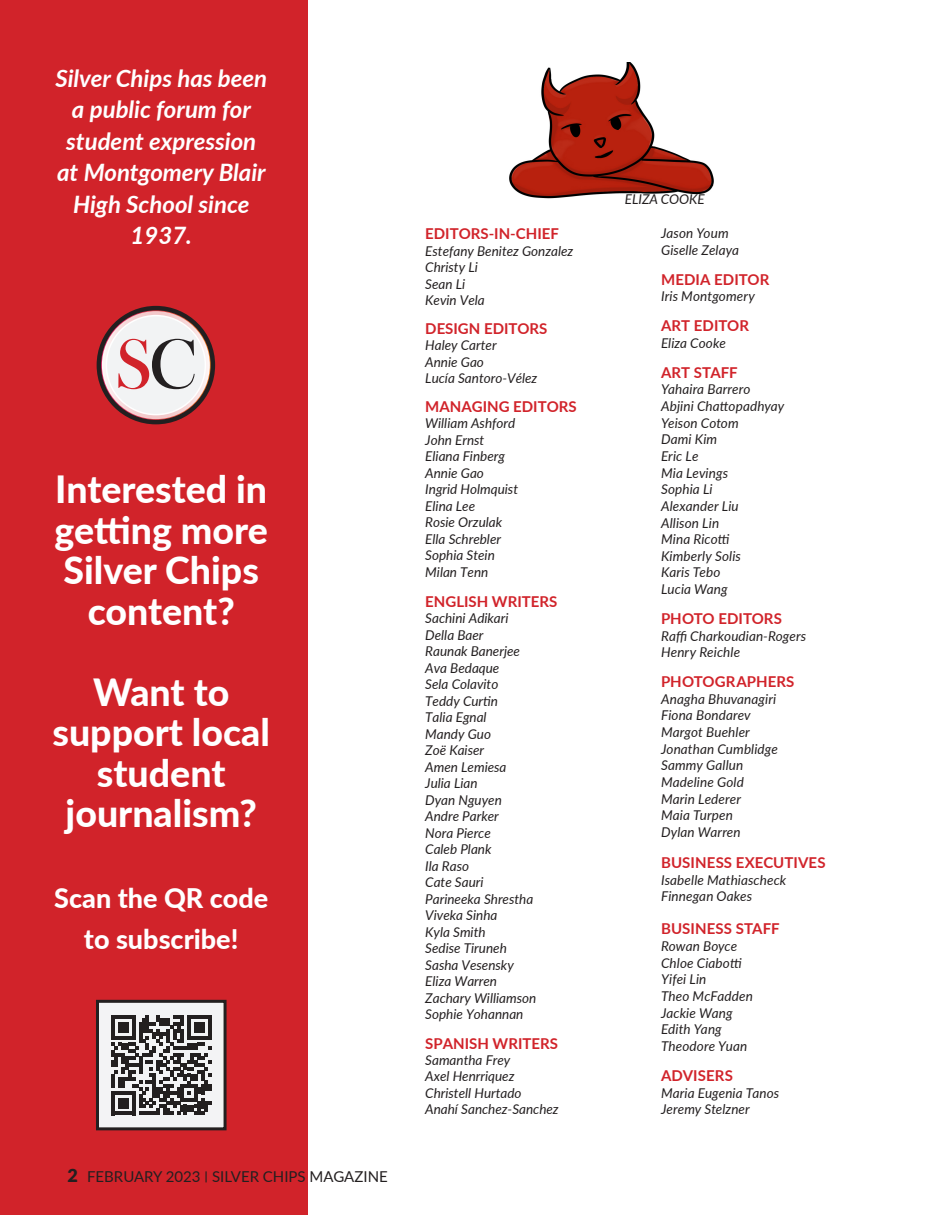
<style>
.page{position:relative;width:945px;height:1215px;background:#fff}
.page>*{position:absolute;margin:0;border:0;box-sizing:border-box;transform-origin:0 0}
.t1{font:72px "Bask Old Face";color:#d1232a}
.t2{font:800 37.5px "Lato";color:#fff}
.t3{font:800 27px "Lato";color:#fff}
.t4{font:italic 700 24px/31.5px "Lato";color:#fff;text-align:center}
.t5{font:700 15px "Lato";color:#d1232a}
.t6{font:15px "Lato";color:#231f20}
.t7{font:italic 13.5px "Lato";color:#231f20}
.s1{color:#231f20}
.s2{font-weight:900;font-size:18px}
</style>
<div class="page">
<div style="left:0;top:0;width:308px;height:1215px;background:#d1232a"></div>
<img style="left:509px;top:62px;width:204px;height:137px">
<svg style="left:100px;top:310px;width:111px;height:111px;background:#deb9ba"></svg>
<div style="left:106px;top:316px;width:99px;height:99px;background:#f2f3f4;border-radius:50%"></div>
<div style="left:106px;top:315px;width:100px;height:100px;border:2px solid #fff;border-radius:50%"></div>
<div style="left:97px;top:306px;width:118px;height:118px;border:4px solid #231f20;border-radius:50%"></div>
<div style="left:97px;top:1001px;width:128px;height:128px;background:#f3f3f5"></div>
<svg style="left:111px;top:1015px;width:100px;height:100px"></svg>
<div style="left:96px;top:1000px;width:131px;height:130px;border:3px solid #231f20"></div>
<p class="t4" style="left:55px;top:61px;width:213px">Silver Chips has been a public forum for student expression at Montgomery Blair<br>High School since<br>1937.</p>
<p class="t1" style="left:115px;top:325px;width:83px">S<span class="s1">C</span></p>
<p class="t2" style="left:55px;top:462px;width:213px">Interested in</p>
<p class="t2" style="left:55px;top:502px;width:215px">getting more</p>
<p class="t2" style="left:64px;top:543px;width:197px">Silver Chips</p>
<p class="t2" style="left:88px;top:583px;width:149px">content?</p>
<p class="t2" style="left:93px;top:664px;width:138px">Want to</p>
<p class="t2" style="left:52px;top:705px;width:219px">support local</p>
<p class="t2" style="left:97px;top:745px;width:130px">student</p>
<p class="t2" style="left:66px;top:786px;width:193px">journalism?</p>
<p class="t3" style="left:54px;top:878px;width:215px">Scan the QR code</p>
<p class="t3" style="left:84px;top:919px;width:156px">to subscribe!</p>
<p class="t6" style="left:68px;top:1166px;width:322px"><span class="s2">2</span> FEBRUARY 2023 SILVER CHIPS MAGAZINE</p>
<p class="t5" style="left:425px;top:223px;width:135px">EDITORS-IN-CHIEF</p>
<p class="t7" style="left:425px;top:241px;width:150px">Estefany Benitez Gonzalez</p>
<p class="t7" style="left:425px;top:258px;width:54px">Christy Li</p>
<p class="t7" style="left:425px;top:274px;width:42px">Sean Li</p>
<p class="t7" style="left:425px;top:291px;width:61px">Kevin Vela</p>
<p class="t5" style="left:425px;top:317px;width:124px">DESIGN EDITORS</p>
<p class="t7" style="left:425px;top:336px;width:73px">Haley Carter</p>
<p class="t7" style="left:425px;top:352px;width:60px">Annie Gao</p>
<p class="t7" style="left:425px;top:369px;width:114px">Lucía Santoro-Vélez</p>
<p class="t5" style="left:425px;top:395px;width:153px">MANAGING EDITORS</p>
<p class="t7" style="left:425px;top:414px;width:92px">William Ashford</p>
<p class="t7" style="left:425px;top:430px;width:61px">John Ernst</p>
<p class="t7" style="left:425px;top:447px;width:81px">Eliana Finberg</p>
<p class="t7" style="left:425px;top:463px;width:60px">Annie Gao</p>
<p class="t7" style="left:425px;top:480px;width:94px">Ingrid Holmquist</p>
<p class="t7" style="left:425px;top:496px;width:51px">Elina Lee</p>
<p class="t7" style="left:425px;top:513px;width:78px">Rosie Orzulak</p>
<p class="t7" style="left:425px;top:529px;width:77px">Ella Schrebler</p>
<p class="t7" style="left:425px;top:546px;width:71px">Sophia Stein</p>
<p class="t7" style="left:425px;top:562px;width:65px">Milan Tenn</p>
<p class="t5" style="left:425px;top:590px;width:134px">ENGLISH WRITERS</p>
<p class="t7" style="left:425px;top:608px;width:85px">Sachini Adikari</p>
<p class="t7" style="left:425px;top:625px;width:60px">Della Baer</p>
<p class="t7" style="left:425px;top:641px;width:96px">Raunak Banerjee</p>
<p class="t7" style="left:425px;top:658px;width:76px">Ava Bedaque</p>
<p class="t7" style="left:425px;top:674px;width:75px">Sela Colavito</p>
<p class="t7" style="left:425px;top:691px;width:74px">Teddy Curtin</p>
<p class="t7" style="left:425px;top:707px;width:63px">Talia Egnal</p>
<p class="t7" style="left:425px;top:724px;width:67px">Mandy Guo</p>
<p class="t7" style="left:425px;top:740px;width:60px">Zoë Kaiser</p>
<p class="t7" style="left:425px;top:757px;width:83px">Amen Lemiesa</p>
<p class="t7" style="left:425px;top:773px;width:54px">Julia Lian</p>
<p class="t7" style="left:425px;top:790px;width:78px">Dyan Nguyen</p>
<p class="t7" style="left:425px;top:806px;width:75px">Andre Parker</p>
<p class="t7" style="left:425px;top:823px;width:67px">Nora Pierce</p>
<p class="t7" style="left:425px;top:839px;width:68px">Caleb Plank</p>
<p class="t7" style="left:425px;top:856px;width:45px">Ila Raso</p>
<p class="t7" style="left:425px;top:872px;width:60px">Cate Sauri</p>
<p class="t7" style="left:425px;top:889px;width:110px">Parineeka Shrestha</p>
<p class="t7" style="left:425px;top:905px;width:74px">Viveka Sinha</p>
<p class="t7" style="left:425px;top:922px;width:62px">Kyla Smith</p>
<p class="t7" style="left:425px;top:938px;width:83px">Sedise Tiruneh</p>
<p class="t7" style="left:425px;top:955px;width:90px">Sasha Vesensky</p>
<p class="t7" style="left:425px;top:971px;width:73px">Eliza Warren</p>
<p class="t7" style="left:425px;top:988px;width:113px">Zachary Williamson</p>
<p class="t7" style="left:425px;top:1004px;width:100px">Sophie Yohannan</p>
<p class="t5" style="left:425px;top:1033px;width:134px">SPANISH WRITERS</p>
<p class="t7" style="left:425px;top:1051px;width:87px">Samantha Frey</p>
<p class="t7" style="left:425px;top:1067px;width:91px">Axel Henrriquez</p>
<p class="t7" style="left:425px;top:1083px;width:98px">Christell Hurtado</p>
<p class="t7" style="left:425px;top:1100px;width:135px">Anahí Sanchez-Sanchez</p>
<p class="t7" style="left:625px;top:190px;width:81px">ELIZA COOKE</p>
<p class="t7" style="left:661px;top:224px;width:69px">Jason Youm</p>
<p class="t7" style="left:661px;top:240px;width:79px">Giselle Zelaya</p>
<p class="t5" style="left:661px;top:268px;width:110px">MEDIA EDITOR</p>
<p class="t7" style="left:661px;top:287px;width:95px">Iris Montgomery</p>
<p class="t5" style="left:661px;top:315px;width:90px">ART EDITOR</p>
<p class="t7" style="left:661px;top:333px;width:66px">Eliza Cooke</p>
<p class="t5" style="left:661px;top:361px;width:78px">ART STAFF</p>
<p class="t7" style="left:661px;top:380px;width:91px">Yahaira Barrero</p>
<p class="t7" style="left:661px;top:396px;width:125px">Abjini Chattopadhyay</p>
<p class="t7" style="left:661px;top:413px;width:79px">Yeison Cotom</p>
<p class="t7" style="left:661px;top:430px;width:58px">Dami Kim</p>
<p class="t7" style="left:661px;top:446px;width:39px">Eric Le</p>
<p class="t7" style="left:661px;top:463px;width:69px">Mia Levings</p>
<p class="t7" style="left:661px;top:480px;width:53px">Sophia Li</p>
<p class="t7" style="left:661px;top:496px;width:79px">Alexander Liu</p>
<p class="t7" style="left:661px;top:513px;width:60px">Allison Lin</p>
<p class="t7" style="left:661px;top:530px;width:70px">Mina Ricotti</p>
<p class="t7" style="left:661px;top:546px;width:81px">Kimberly Solis</p>
<p class="t7" style="left:661px;top:563px;width:61px">Karis Tebo</p>
<p class="t7" style="left:661px;top:580px;width:68px">Lucia Wang</p>
<p class="t5" style="left:661px;top:608px;width:122px">PHOTO EDITORS</p>
<p class="t7" style="left:661px;top:626px;width:147px">Raffi Charkoudian-Rogers</p>
<p class="t7" style="left:661px;top:643px;width:81px">Henry Reichle</p>
<p class="t5" style="left:661px;top:671px;width:135px">PHOTOGRAPHERS</p>
<p class="t7" style="left:661px;top:689px;width:117px">Anagha Bhuvanagiri</p>
<p class="t7" style="left:661px;top:706px;width:91px">Fiona Bondarev</p>
<p class="t7" style="left:661px;top:723px;width:90px">Margot Buehler</p>
<p class="t7" style="left:661px;top:739px;width:118px">Jonathan Cumblidge</p>
<p class="t7" style="left:661px;top:756px;width:84px">Sammy Gallun</p>
<p class="t7" style="left:661px;top:773px;width:84px">Madeline Gold</p>
<p class="t7" style="left:661px;top:789px;width:81px">Marin Lederer</p>
<p class="t7" style="left:661px;top:806px;width:73px">Maia Turpen</p>
<p class="t7" style="left:661px;top:822px;width:81px">Dylan Warren</p>
<p class="t5" style="left:661px;top:852px;width:166px">BUSINESS EXECUTIVES</p>
<p class="t7" style="left:661px;top:870px;width:127px">Isabelle Mathiascheck</p>
<p class="t7" style="left:661px;top:887px;width:93px">Finnegan Oakes</p>
<p class="t5" style="left:661px;top:918px;width:120px">BUSINESS STAFF</p>
<p class="t7" style="left:661px;top:937px;width:78px">Rowan Boyce</p>
<p class="t7" style="left:661px;top:953px;width:82px">Chloe Ciabotti</p>
<p class="t7" style="left:661px;top:970px;width:47px">Yifei Lin</p>
<p class="t7" style="left:661px;top:987px;width:93px">Theo McFadden</p>
<p class="t7" style="left:661px;top:1003px;width:73px">Jackie Wang</p>
<p class="t7" style="left:661px;top:1020px;width:62px">Edith Yang</p>
<p class="t7" style="left:661px;top:1037px;width:88px">Theodore Yuan</p>
<p class="t5" style="left:661px;top:1065px;width:73px">ADVISERS</p>
<p class="t7" style="left:661px;top:1083px;width:120px">Maria Eugenia Tanos</p>
<p class="t7" style="left:661px;top:1100px;width:90px">Jeremy Stelzner</p>
</div>
